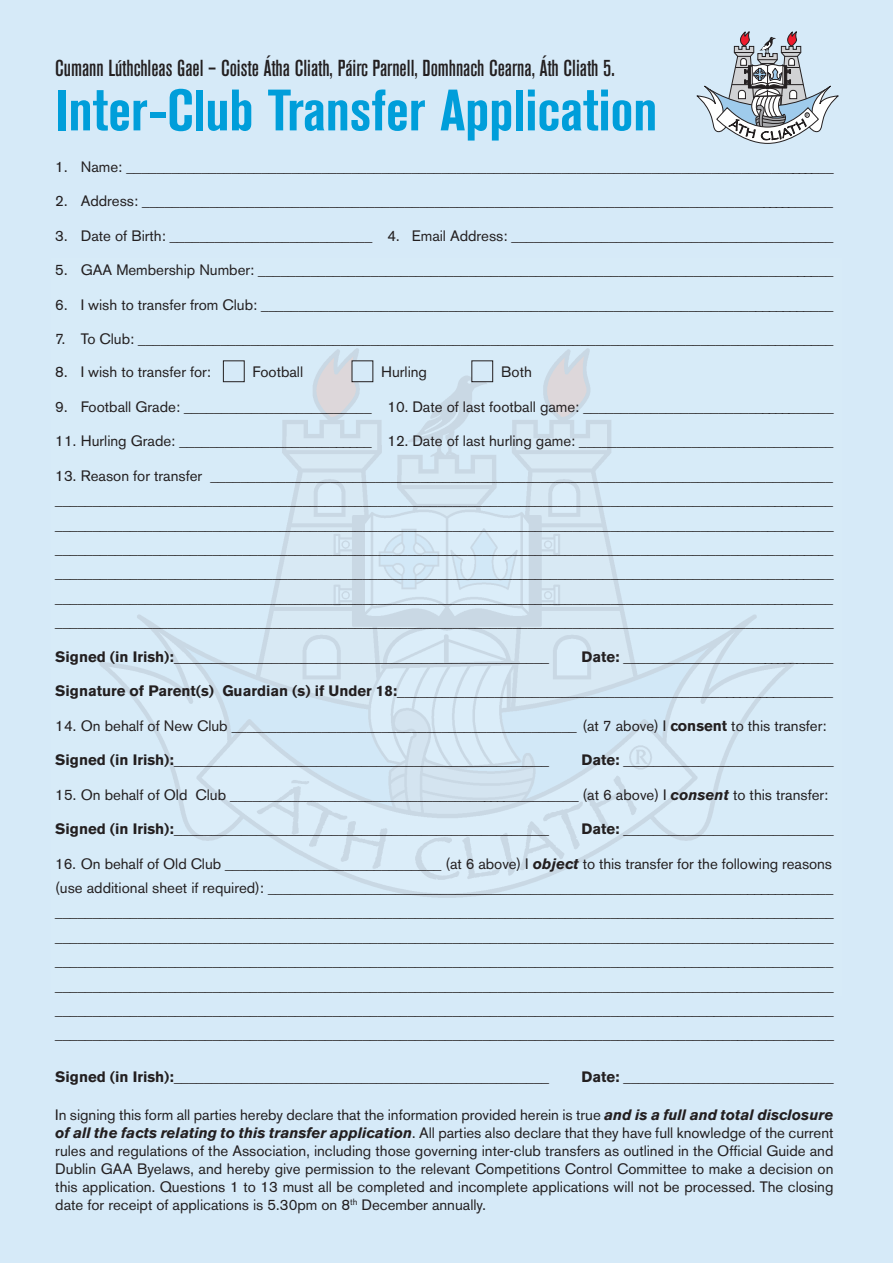
<style>
.page{position:relative;width:893px;height:1263px;background:#d6eaf8}
.page>*{position:absolute;margin:0;border:0;box-sizing:border-box;transform-origin:0 0}
.t1{font:700 condensed 57.75px "Akzidenz Grotesk BE";color:#009eda}
.t2{font:500 condensed 22.95px "Akzidenz Grotesk BE";color:#231f20}
.t3{font:15px/18px "Akzidenz Grotesk BE";color:#231f20}
.t4{font:700 15px/24.5px "Akzidenz Grotesk BE";color:#231f20;text-align:justify}
.s1{font-weight:700}
.s2{font-weight:700;font-style:italic}
</style>
<div class="page">
<img style="left:99px;top:348px;width:695px;height:550px">
<div style="left:223px;top:361px;width:21px;height:21px;background:#d6eaf8"></div>
<div style="left:223px;top:361px;width:21px;height:21px;border:1px solid #231f20"></div>
<div style="left:352px;top:361px;width:21px;height:21px;background:#d6eaf8"></div>
<div style="left:352px;top:361px;width:21px;height:21px;border:1px solid #231f20"></div>
<div style="left:472px;top:361px;width:21px;height:21px;background:#d6eaf8"></div>
<div style="left:472px;top:361px;width:21px;height:21px;border:1px solid #231f20"></div>
<svg style="left:696px;top:31px;width:143px;height:113px"></svg>
<h2 class="t2" style="left:55px;top:60px;width:561px">Cumann Lúthchleas Gael – Coiste Átha Cliath, Páirc Parnell, Domhnach Cearna, Áth Cliath 5.</h2>
<h1 class="t1" style="left:55px;top:90px;width:604px">Inter-Club Transfer Application</h1>
<p class="t3" style="left:55px;top:159px;width:780px">1. Name: _______________________________________________________________________________________________</p>
<p class="t3" style="left:55px;top:194px;width:779px">2. Address: _____________________________________________________________________________________________</p>
<p class="t3" style="left:55px;top:228px;width:780px">3. Date of Birth: ___________________________ 4. Email Address: ___________________________________________</p>
<p class="t3" style="left:55px;top:263px;width:780px">5. GAA Membership Number: _____________________________________________________________________________</p>
<p class="t3" style="left:55px;top:297px;width:780px">6. I wish to transfer from Club: _____________________________________________________________________________</p>
<p class="t3" style="left:55px;top:332px;width:780px">7. To Club: _____________________________________________________________________________________________</p>
<p class="t3" style="left:55px;top:365px;width:157px">8. I wish to transfer for:</p>
<p class="t3" style="left:253px;top:365px;width:52px">Football</p>
<p class="t3" style="left:381px;top:365px;width:47px">Hurling</p>
<p class="t3" style="left:501px;top:365px;width:32px">Both</p>
<p class="t3" style="left:55px;top:399px;width:780px">9. Football Grade: _________________________ 10. Date of last football game: __________________________________</p>
<p class="t3" style="left:55px;top:434px;width:780px">11. Hurling Grade: __________________________ 12. Date of last hurling game: __________________________________</p>
<p class="t3" style="left:55px;top:468px;width:779px">13. Reason for transfer ___________________________________________________________________________________</p>
<p class="t4" style="left:55px;top:489px;width:780px">________________________________________________________________________________________________________ ________________________________________________________________________________________________________ ________________________________________________________________________________________________________ ________________________________________________________________________________________________________ ________________________________________________________________________________________________________ ________________________________________________________________________________________________________</p>
<p class="t4" style="left:55px;top:645px;width:495px">Signed (in Irish):__________________________________________________</p>
<p class="t4" style="left:581px;top:645px;width:253px">Date: _____________________________</p>
<p class="t4" style="left:55px;top:680px;width:779px">Signature of Parent(s) Guardian (s) if Under 18:___________________________________________________________</p>
<p class="t3" style="left:55px;top:718px;width:773px">14. On behalf of New Club ______________________________________________ (at 7 above) I <span class="s1">consent</span> to this transfer:</p>
<p class="t4" style="left:55px;top:749px;width:495px">Signed (in Irish):__________________________________________________</p>
<p class="t4" style="left:581px;top:749px;width:254px">Date: ____________________________</p>
<p class="t3" style="left:55px;top:787px;width:774px">15. On behalf of Old Club _______________________________________________ (at 6 above) I <span class="s2">consent</span> to this transfer:</p>
<p class="t4" style="left:55px;top:818px;width:495px">Signed (in Irish):__________________________________________________</p>
<p class="t4" style="left:581px;top:818px;width:254px">Date: ____________________________</p>
<p class="t3" style="left:55px;top:853px;width:779px;line-height:24.5px">16. On behalf of Old Club _____________________________ (at 6 above) I <span class="s2">object</span> to this transfer for the following reasons (use additional sheet if required): ____________________________________________________________________________</p>
<p class="t4" style="left:55px;top:901px;width:780px">________________________________________________________________________________________________________ ________________________________________________________________________________________________________ ________________________________________________________________________________________________________ ________________________________________________________________________________________________________ ________________________________________________________________________________________________________ ________________________________________________________________________________________________________</p>
<p class="t4" style="left:55px;top:1065px;width:495px">Signed (in Irish):__________________________________________________</p>
<p class="t4" style="left:581px;top:1065px;width:254px">Date: ____________________________</p>
<p class="t3" style="left:55px;top:1107px;width:780px;text-align:justify">In signing this form all parties hereby declare that the information provided herein is true <span class="s2">and is a full and total disclosure of all the facts relating to this transfer application</span>. All parties also declare that they have full knowledge of the current rules and regulations of the Association, including those governing inter-club transfers as outlined in the Official Guide and Dublin GAA Byelaws, and hereby give permission to the relevant Competitions Control Committee to make a decision on this application. Questions 1 to 13 must all be completed and incomplete applications will not be processed. The closing date for receipt of applications is 5.30pm on 8<sup>th</sup> December annually.</p>
</div>
